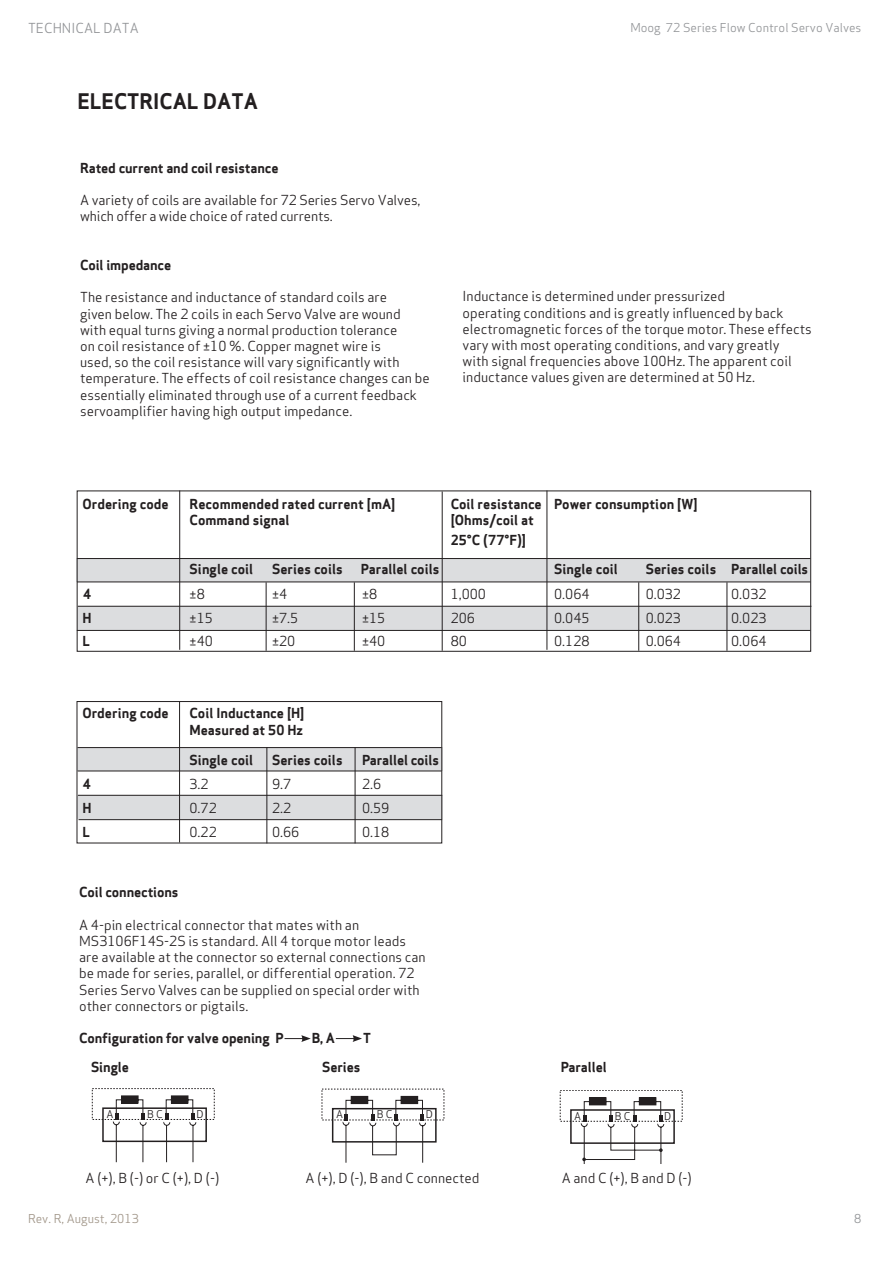
<style>
.page{position:relative;width:893px;height:1263px;background:#fff}
.page>*{position:absolute;margin:0;border:0;box-sizing:border-box;transform-origin:0 0}
.t1{font:21px "Apex Sans Bold T";color:#231f20}
.Small_Body{font:13.5px/16.2px "Apex Sans Book T";color:#231f20}
.Small_Body-2{font:13.5px "Apex Sans Bold T";color:#231f20}
.t2{font:13.5px "Apex Sans Book T";color:#939598}
.t3{font:12px "Apex Sans Book T";color:#939598}
.t4{font:12px "Apex Sans Book T";color:#a19689}
.t5{font:10.5px "Apex Sans Book T";color:#231f20}
</style>
<div class="page">
<div style="left:78px;top:796px;width:365px;height:23px;background:#dcdddf"></div>
<div style="left:78px;top:747px;width:365px;height:23px;background:#dcdddf"></div>
<div style="left:78px;top:607px;width:732px;height:23px;background:#dcdddf"></div>
<div style="left:77px;top:558px;width:733px;height:23px;background:#dcdddf"></div>
<div style="left:77px;top:490px;width:734px;height:162px;border:1px solid #231f20"></div>
<hr style="left:77px;top:558px;width:733px;height:1px;background:#231f20">
<hr style="left:77px;top:581px;width:733px;height:1px;background:#231f20">
<hr style="left:442px;top:491px;width:1px;height:160px;background:#231f20">
<hr style="left:78px;top:606px;width:733px;height:1px;background:#231f20">
<hr style="left:179px;top:490px;width:1px;height:160px;background:#231f20">
<hr style="left:547px;top:490px;width:1px;height:160px;background:#231f20">
<hr style="left:266px;top:582px;width:1px;height:69px;background:#231f20">
<hr style="left:354px;top:582px;width:1px;height:69px;background:#231f20">
<hr style="left:638px;top:582px;width:1px;height:69px;background:#231f20">
<hr style="left:727px;top:582px;width:1px;height:69px;background:#231f20">
<div style="left:77px;top:701px;width:365px;height:142px;border:1px solid #231f20"></div>
<hr style="left:78px;top:747px;width:364px;height:1px;background:#231f20">
<hr style="left:78px;top:771px;width:364px;height:1px;background:#231f20">
<hr style="left:78px;top:795px;width:364px;height:1px;background:#231f20">
<hr style="left:179px;top:701px;width:1px;height:141px;background:#231f20">
<hr style="left:266px;top:747px;width:1px;height:96px;background:#231f20">
<hr style="left:355px;top:747px;width:1px;height:96px;background:#231f20">
<hr style="left:77px;top:630px;width:733px;height:1px;background:#231f20">
<hr style="left:79px;top:819px;width:363px;height:1px;background:#231f20">
<svg style="left:285px;top:1035px;width:26px;height:7px"></svg>
<svg style="left:336px;top:1035px;width:26px;height:7px"></svg>
<div style="left:332px;top:1108px;width:105px;height:34px;border:2px solid #231f20"></div>
<svg style="left:342px;top:1096px;width:84px;height:67px"></svg>
<div style="left:102px;top:1107px;width:105px;height:35px;border:2px solid #231f20"></div>
<svg style="left:113px;top:1095px;width:84px;height:68px"></svg>
<div style="left:570px;top:1109px;width:105px;height:35px;border:2px solid #231f20"></div>
<svg style="left:581px;top:1097px;width:83px;height:67px"></svg>
<p class="t2" style="left:28px;top:20px;width:112px">TECHNICAL DATA</p>
<p class="t3" style="left:630px;top:20px;width:233px">Moog 72 Series Flow Control Servo Valves</p>
<p class="t1" style="left:78px;top:88px;width:182px">ELECTRICAL DATA</p>
<p class="Small_Body-2" style="left:80px;top:159px;width:200px">Rated current and coil resistance</p>
<p class="Small_Body" style="left:80px;top:192px;width:342px">A variety of coils are available for 72 Series Servo Valves,</p>
<p class="Small_Body" style="left:80px;top:208px;width:254px">which offer a wide choice of rated currents.</p>
<p class="Small_Body-2" style="left:80px;top:256px;width:93px">Coil impedance</p>
<p class="Small_Body" style="left:80px;top:289px;width:351px">The resistance and inductance of standard coils are<br>given below. The 2 coils in each Servo Valve are wound with equal turns giving a normal production tolerance<br>on coil resistance of ±10 %. Copper magnet wire is<br>used, so the coil resistance will vary significantly with temperature. The effects of coil resistance changes can be essentially eliminated through use of a current feedback servoamplifier having high output impedance.</p>
<p class="Small_Body" style="left:463px;top:288px;width:351px">Inductance is determined under pressurized<br>operating conditions and is greatly influenced by back electromagnetic forces of the torque motor. These effects vary with most operating conditions, and vary greatly<br>with signal frequencies above 100Hz. The apparent coil inductance values given are determined at 50 Hz.</p>
<p class="Small_Body-2" style="left:83px;top:495px;width:88px">Ordering code</p>
<p class="Small_Body-2" style="left:190px;top:495px;width:207px">Recommended rated current [mA]</p>
<p class="Small_Body-2" style="left:451px;top:495px;width:248px">Coil resistance Power consumption [W]</p>
<p class="Small_Body-2" style="left:190px;top:512px;width:101px">Command signal</p>
<p class="Small_Body-2" style="left:451px;top:512px;width:85px">[Ohms/coil at</p>
<p class="Small_Body-2" style="left:451px;top:531px;width:77px">25°C (77°F)]</p>
<p class="Small_Body-2" style="left:190px;top:560px;width:65px">Single coil</p>
<p class="Small_Body-2" style="left:272px;top:560px;width:72px">Series coils</p>
<p class="Small_Body-2" style="left:361px;top:560px;width:80px">Parallel coils</p>
<p class="Small_Body-2" style="left:554px;top:560px;width:65px">Single coil</p>
<p class="Small_Body-2" style="left:646px;top:560px;width:164px">Series coils Parallel coils</p>
<p class="Small_Body-2" style="left:83px;top:585px;width:10px">4</p>
<p class="Small_Body" style="left:190px;top:585px;width:17px">±8</p>
<p class="Small_Body" style="left:272px;top:585px;width:17px">±4</p>
<p class="Small_Body" style="left:362px;top:585px;width:17px">±8</p>
<p class="Small_Body" style="left:451px;top:585px;width:37px">1,000</p>
<p class="Small_Body" style="left:554px;top:585px;width:37px">0.064</p>
<p class="Small_Body" style="left:646px;top:585px;width:37px">0.032</p>
<p class="Small_Body" style="left:731px;top:585px;width:37px">0.032</p>
<p class="Small_Body-2" style="left:83px;top:609px;width:11px">H</p>
<p class="Small_Body" style="left:190px;top:610px;width:25px">±15</p>
<p class="Small_Body" style="left:272px;top:610px;width:28px">±7.5</p>
<p class="Small_Body" style="left:362px;top:610px;width:25px">±15</p>
<p class="Small_Body" style="left:451px;top:610px;width:26px">206</p>
<p class="Small_Body" style="left:554px;top:610px;width:37px">0.045</p>
<p class="Small_Body" style="left:646px;top:610px;width:37px">0.023</p>
<p class="Small_Body" style="left:731px;top:610px;width:37px">0.023</p>
<p class="Small_Body-2" style="left:83px;top:632px;width:9px">L</p>
<p class="Small_Body" style="left:190px;top:633px;width:25px">±40</p>
<p class="Small_Body" style="left:272px;top:633px;width:25px">±20</p>
<p class="Small_Body" style="left:362px;top:633px;width:25px">±40</p>
<p class="Small_Body" style="left:451px;top:633px;width:18px">80</p>
<p class="Small_Body" style="left:554px;top:633px;width:37px">0.128</p>
<p class="Small_Body" style="left:646px;top:633px;width:37px">0.064</p>
<p class="Small_Body" style="left:731px;top:633px;width:37px">0.064</p>
<p class="Small_Body-2" style="left:82px;top:704px;width:88px">Ordering code</p>
<p class="Small_Body-2" style="left:189px;top:704px;width:116px">Coil Inductance [H]</p>
<p class="Small_Body-2" style="left:189px;top:722px;width:115px">Measured at 50 Hz</p>
<p class="Small_Body-2" style="left:189px;top:751px;width:65px">Single coil</p>
<p class="Small_Body-2" style="left:272px;top:751px;width:72px">Series coils</p>
<p class="Small_Body-2" style="left:362px;top:751px;width:79px">Parallel coils</p>
<p class="Small_Body-2" style="left:83px;top:775px;width:10px">4</p>
<p class="Small_Body" style="left:189px;top:776px;width:21px">3.2</p>
<p class="Small_Body" style="left:272px;top:776px;width:21px">9.7</p>
<p class="Small_Body" style="left:362px;top:776px;width:21px">2.6</p>
<p class="Small_Body-2" style="left:82px;top:800px;width:11px">H</p>
<p class="Small_Body" style="left:189px;top:800px;width:29px">0.72</p>
<p class="Small_Body" style="left:272px;top:800px;width:21px">2.2</p>
<p class="Small_Body" style="left:362px;top:800px;width:29px">0.59</p>
<p class="Small_Body-2" style="left:82px;top:824px;width:9px">L</p>
<p class="Small_Body" style="left:189px;top:824px;width:29px">0.22</p>
<p class="Small_Body" style="left:272px;top:824px;width:29px">0.66</p>
<p class="Small_Body" style="left:362px;top:824px;width:29px">0.18</p>
<p class="Small_Body-2" style="left:79px;top:883px;width:101px">Coil connections</p>
<p class="Small_Body" style="left:79px;top:916px;width:348px">A 4-pin electrical connector that mates with an MS3106F14S-2S is standard. All 4 torque motor leads are available at the connector so external connections can be made for series, parallel, or differential operation. 72<br>Series Servo Valves can be supplied on special order with other connectors or pigtails.</p>
<p class="Small_Body-2" style="left:79px;top:1029px;width:206px">Configuration for valve opening P</p>
<p class="Small_Body-2" style="left:312px;top:1029px;width:25px">B, A</p>
<p class="Small_Body-2" style="left:363px;top:1029px;width:9px">T</p>
<p class="Small_Body-2" style="left:91px;top:1058px;width:39px">Single</p>
<p class="Small_Body-2" style="left:322px;top:1058px;width:40px">Series</p>
<p class="Small_Body-2" style="left:561px;top:1058px;width:48px">Parallel</p>
<p class="t5" style="left:107px;top:1108px;width:9px">A</p>
<p class="t5" style="left:147px;top:1108px;width:17px">B C</p>
<p class="t5" style="left:196px;top:1108px;width:9px">D</p>
<p class="t5" style="left:336px;top:1108px;width:9px">A</p>
<p class="t5" style="left:377px;top:1108px;width:17px">B C</p>
<p class="t5" style="left:426px;top:1108px;width:9px">D</p>
<p class="t5" style="left:574px;top:1109px;width:9px">A</p>
<p class="t5" style="left:615px;top:1109px;width:17px">B C</p>
<p class="t5" style="left:664px;top:1109px;width:9px">D</p>
<p class="Small_Body" style="left:86px;top:1170px;width:135px">A (+), B (-) or C (+), D (-)</p>
<p class="Small_Body" style="left:306px;top:1170px;width:175px">A (+), D (-), B and C connected</p>
<p class="Small_Body" style="left:562px;top:1169px;width:132px">A and C (+), B and D (-)</p>
<p class="t4" style="left:28px;top:1210px;width:112px">Rev. R, August, 2013</p>
<p class="t3" style="left:854px;top:1210px;width:9px">8</p>
</div>
